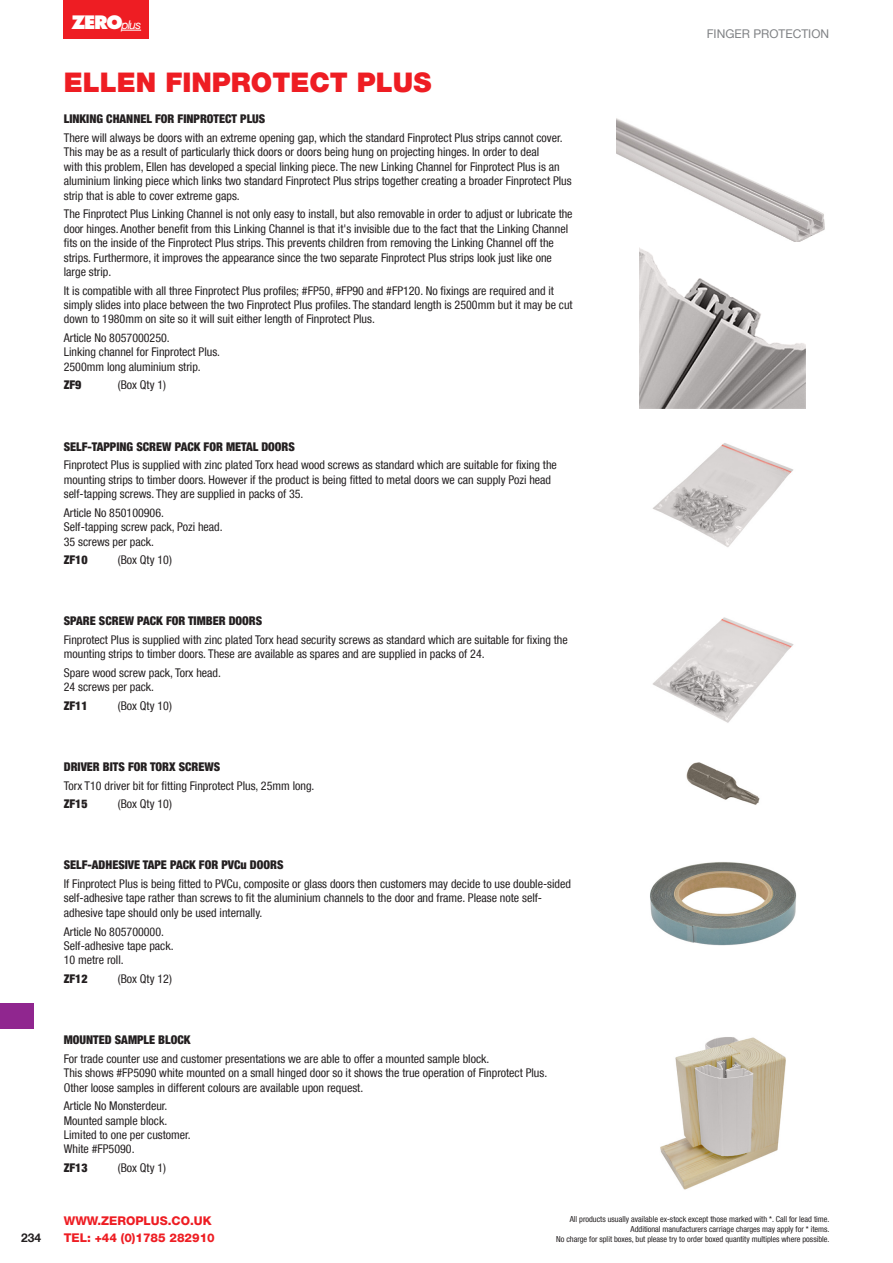
<style>
.page{position:relative;width:893px;height:1263px;background:#fff}
.page>*{position:absolute;margin:0;border:0;box-sizing:border-box;transform-origin:0 0}
.TITLE_RED{font:900 27px "Helvetica Neue LT Com";color:#ee1d23}
.t1{font:800 18px "Futura LT";color:#fff}
.Main_Body{font:condensed 12px/14.4px "Helvetica Neue LT Com";color:#231f20}
.Main_Body-2{font:900 condensed 12px "Helvetica Neue LT Com";color:#231f20}
.t2{font:800 12px/17px "Helvetica Neue LT Com";color:#ee1d23}
.t3{font:12px "Helvetica Neue LT Com";color:#808285}
.t4{font:700 12px "Helvetica Neue LT Com";color:#231f20}
.t5{font:condensed 8.25px/9.8px "Helvetica Neue LT Com";color:#231f20;text-align:right}
.s1{font-family:"Helvetica Neue LT Com";font-weight:400;font-style:italic;font-size:12px}
</style>
<div class="page">
<div style="left:64px;top:0;width:85px;height:38px;background:#ee1d23"></div>
<svg style="left:121px;top:30px;width:20px;height:1px"></svg>
<div style="left:0;top:1003px;width:34px;height:26px;background:#90268f"></div>
<img style="left:653px;top:443px;width:141px;height:104px">
<img style="left:650px;top:862px;width:147px;height:84px">
<img style="left:652px;top:617px;width:142px;height:106px">
<img style="left:686px;top:762px;width:74px;height:43px">
<img style="left:617px;top:118px;width:208px;height:124px">
<img style="left:640px;top:248px;width:166px;height:160px">
<img style="left:660px;top:1037px;width:126px;height:153px">
<p class="t4" style="left:21px;top:1230px;width:22px">234</p>
<h2 class="t1" style="left:71px;top:11px;width:71px">ZERO<span class="s1">plus</span></h2>
<p class="TITLE_RED" style="left:64px;top:66px;width:369px">ELLEN FINPROTECT PLUS</p>
<p class="Main_Body-2" style="left:64px;top:112px;width:203px">LINKING CHANNEL FOR FINPROTECT PLUS</p>
<p class="Main_Body" style="left:64px;top:130px;width:509px">There will always be doors with an extreme opening gap, which the standard Finprotect Plus strips cannot cover.<br>This may be as a result of particularly thick doors or doors being hung on projecting hinges. In order to deal<br>with this problem, Ellen has developed a special linking piece. The new Linking Channel for Finprotect Plus is an aluminium linking piece which links two standard Finprotect Plus strips together creating a broader Finprotect Plus strip that is able to cover extreme gaps.</p>
<p class="Main_Body" style="left:64px;top:207px;width:510px">The Finprotect Plus Linking Channel is not only easy to install, but also removable in order to adjust or lubricate the door hinges. Another benefit from this Linking Channel is that it's invisible due to the fact that the Linking Channel fits on the inside of the Finprotect Plus strips. This prevents children from removing the Linking Channel off the strips. Furthermore, it improves the appearance since the two separate Finprotect Plus strips look just like one large strip.</p>
<p class="Main_Body" style="left:64px;top:283px;width:510px">It is compatible with all three Finprotect Plus profiles; #FP50, #FP90 and #FP120. No fixings are required and it simply slides into place between the two Finprotect Plus profiles. The standard length is 2500mm but it may be cut down to 1980mm on site so it will suit either length of Finprotect Plus.</p>
<p class="Main_Body" style="left:64px;top:330px;width:107px">Article No 8057000250.</p>
<p class="Main_Body" style="left:64px;top:345px;width:158px">Linking channel for Finprotect Plus.</p>
<p class="Main_Body" style="left:64px;top:359px;width:138px">2500mm long aluminium strip.</p>
<p class="Main_Body-2" style="left:64px;top:378px;width:19px">ZF9</p>
<p class="Main_Body" style="left:118px;top:378px;width:50px">(Box Qty 1)</p>
<p class="Main_Body-2" style="left:64px;top:439px;width:233px">SELF-TAPPING SCREW PACK FOR METAL DOORS</p>
<p class="Main_Body" style="left:64px;top:458px;width:495px">Finprotect Plus is supplied with zinc plated Torx head wood screws as standard which are suitable for fixing the mounting strips to timber doors. However if the product is being fitted to metal doors we can supply Pozi head self-tapping screws. They are supplied in packs of 35.</p>
<p class="Main_Body" style="left:64px;top:505px;width:102px">Article No 850100906.</p>
<p class="Main_Body" style="left:64px;top:520px;width:160px">Self-tapping screw pack, Pozi head.</p>
<p class="Main_Body" style="left:64px;top:534px;width:92px">35 screws per pack.</p>
<p class="Main_Body-2" style="left:64px;top:553px;width:26px">ZF10</p>
<p class="Main_Body" style="left:118px;top:553px;width:56px">(Box Qty 10)</p>
<p class="Main_Body-2" style="left:64px;top:614px;width:200px">SPARE SCREW PACK FOR TIMBER DOORS</p>
<p class="Main_Body" style="left:64px;top:632px;width:505px">Finprotect Plus is supplied with zinc plated Torx head security screws as standard which are suitable for fixing the mounting strips to timber doors. These are available as spares and are supplied in packs of 24.</p>
<p class="Main_Body" style="left:64px;top:665px;width:159px">Spare wood screw pack, Torx head.</p>
<p class="Main_Body" style="left:64px;top:680px;width:92px">24 screws per pack.</p>
<p class="Main_Body-2" style="left:64px;top:699px;width:26px">ZF11</p>
<p class="Main_Body" style="left:118px;top:698px;width:56px">(Box Qty 10)</p>
<p class="Main_Body-2" style="left:64px;top:760px;width:158px">DRIVER BITS FOR TORX SCREWS</p>
<p class="Main_Body" style="left:64px;top:778px;width:252px">Torx T10 driver bit for fitting Finprotect Plus, 25mm long.</p>
<p class="Main_Body-2" style="left:64px;top:797px;width:26px">ZF15</p>
<p class="Main_Body" style="left:118px;top:797px;width:56px">(Box Qty 10)</p>
<p class="Main_Body-2" style="left:64px;top:858px;width:221px">SELF-ADHESIVE TAPE PACK FOR PVCu DOORS</p>
<p class="Main_Body" style="left:64px;top:876px;width:509px">If Finprotect Plus is being fitted to PVCu, composite or glass doors then customers may decide to use double-sided self-adhesive tape rather than screws to fit the aluminium channels to the door and frame. Please note self&shy;adhesive tape should only be used internally.</p>
<p class="Main_Body" style="left:64px;top:924px;width:102px">Article No 805700000.</p>
<p class="Main_Body" style="left:64px;top:938px;width:111px">Self-adhesive tape pack.</p>
<p class="Main_Body" style="left:64px;top:953px;width:61px">10 metre roll.</p>
<p class="Main_Body-2" style="left:64px;top:971px;width:26px">ZF12</p>
<p class="Main_Body" style="left:118px;top:971px;width:56px">(Box Qty 12)</p>
<p class="Main_Body-2" style="left:64px;top:1032px;width:128px">MOUNTED SAMPLE BLOCK</p>
<p class="Main_Body" style="left:64px;top:1051px;width:427px">For trade counter use and customer presentations we are able to offer a mounted sample block.</p>
<p class="Main_Body" style="left:64px;top:1065px;width:485px">This shows #FP5090 white mounted on a small hinged door so it shows the true operation of Finprotect Plus.</p>
<p class="Main_Body" style="left:64px;top:1080px;width:301px">Other loose samples in different colours are available upon request.</p>
<p class="Main_Body" style="left:64px;top:1098px;width:105px">Article No Monsterdeur.</p>
<p class="Main_Body" style="left:64px;top:1113px;width:105px">Mounted sample block.</p>
<p class="Main_Body" style="left:64px;top:1127px;width:129px">Limited to one per customer.</p>
<p class="Main_Body" style="left:64px;top:1142px;width:72px">White #FP5090.</p>
<p class="Main_Body-2" style="left:64px;top:1160px;width:26px">ZF13</p>
<p class="Main_Body" style="left:118px;top:1160px;width:50px">(Box Qty 1)</p>
<p class="t3" style="left:707px;top:27px;width:124px">FINGER PROTECTION</p>
<p class="t2" style="left:64px;top:1212px;width:153px">WWW.ZEROPLUS.CO.UK<br>TEL: +44 (0)1785 282910</p>
<p class="t5" style="left:556px;top:1214px;width:275px">All products usually available ex-stock except those marked with *. Call for lead time.<br>Additional manufacturers carriage charges may apply for * items.<br>No charge for split boxes, but please try to order boxed quantity multiples where possible.</p>
</div>
